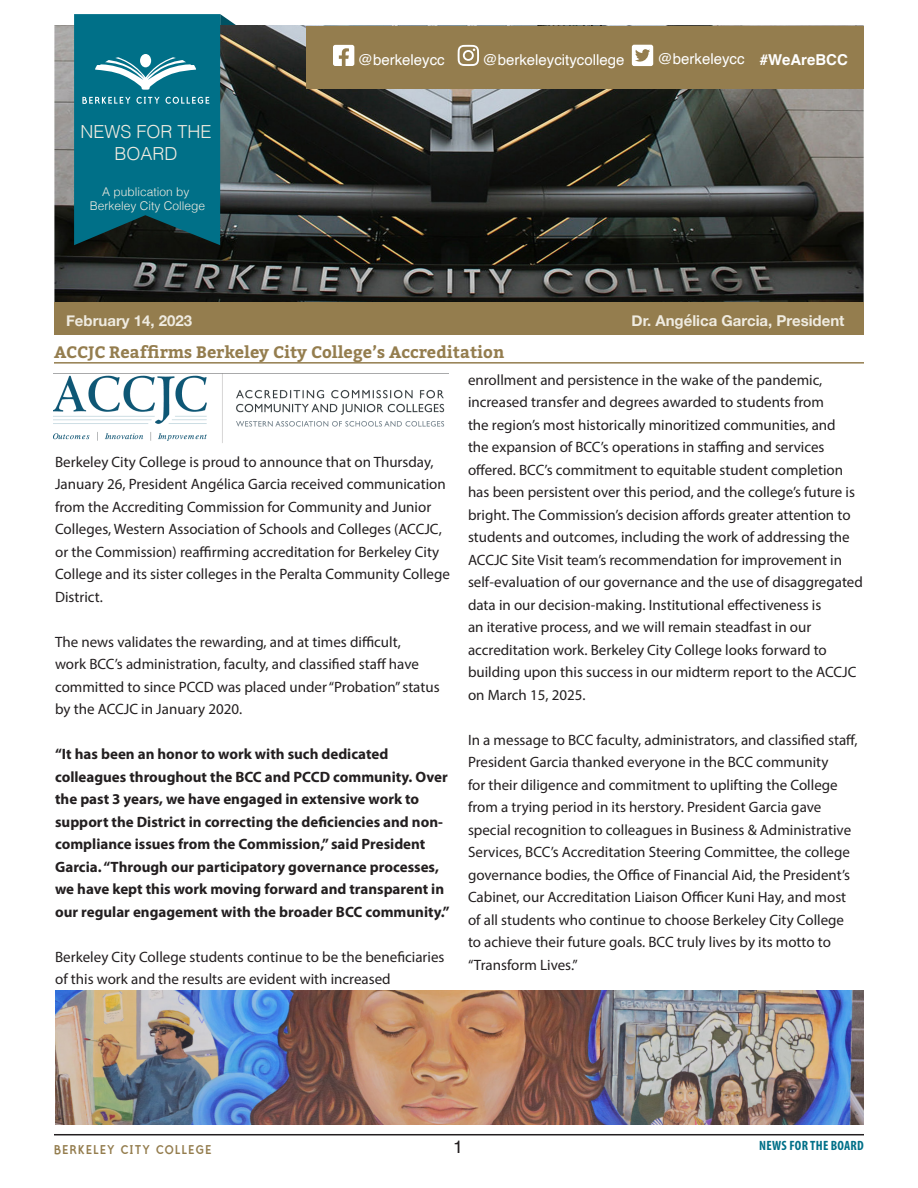
<style>
.page{position:relative;width:918px;height:1188px;background:#fff}
.page>*{position:absolute;margin:0;border:0;box-sizing:border-box;transform-origin:0 0}
.t1{font:300 18px/21.6px "Helvetica";color:#efebe0;text-align:center}
.t2{font:18px "Helvetica";color:#231f20}
.Sections{font:700 16.5px "Bitter";color:#947d4e}
.Body{font:15px/22.5px "Myriad Pro";color:#231f20}
.Body-2{font:700 15px/22.5px "Myriad Pro";color:#231f20}
.t3{font:15px "Helvetica";color:#fff}
.t4{font:700 15px "Helvetica Neue";color:#efebe0}
.t5{font:15px "Polymer Bold Caps";letter-spacing:.09em;color:#947d4e}
.t6{font:700 15px "Helvetica";color:#fff}
.t7{font:700 condensed 13.5px "Myriad Pro";letter-spacing:.02em;color:#007088}
.t8{font:300 12px "Helvetica";color:#efebe0}
</style>
<div class="page">
<hr style="left:54px;top:1134px;width:810px;height:1px;background:#231f20">
<img style="left:54px;top:26px;width:810px;height:277px">
<div style="left:306px;top:26px;width:558px;height:63px;background:#947d4e"></div>
<svg style="left:632px;top:45px;width:21px;height:21px"></svg>
<svg style="left:458px;top:45px;width:21px;height:21px"></svg>
<svg style="left:333px;top:45px;width:21px;height:21px"></svg>
<svg style="left:74px;top:14px;width:193px;height:231px;background:#1a6878"></svg>
<div style="left:54px;top:303px;width:810px;height:32px;background:#947d4e"></div>
<hr style="left:54px;top:362px;width:810px;height:2px;background:#947d4e">
<img style="left:54px;top:374px;width:391px;height:69px">
<img style="left:56px;top:990px;width:807px;height:135px">
<p class="t1" style="left:80px;top:120px;width:133px">NEWS FOR THE<br>BOARD</p>
<p class="t8" style="left:102px;top:181px;width:89px">A publication by</p>
<p class="t8" style="left:90px;top:196px;width:117px">Berkeley City College</p>
<p class="t3" style="left:358px;top:48px;width:88px">@berkeleycc</p>
<p class="t3" style="left:483px;top:48px;width:143px">@berkeleycitycollege</p>
<p class="t3" style="left:658px;top:48px;width:88px">@berkeleycc</p>
<p class="t6" style="left:760px;top:51px;width:90px">#WeAreBCC</p>
<p class="t4" style="left:66px;top:309px;width:128px">February 14, 2023</p>
<p class="t4" style="left:632px;top:309px;width:215px">Dr. Angélica Garcia, President</p>
<p class="Sections" style="left:54px;top:341px;width:452px">ACCJC Reaffirms Berkeley City College’s Accreditation</p>
<p class="Body" style="left:55px;top:450px;width:396px">Berkeley City College is proud to announce that on Thursday, January 26, President Angélica Garcia received communication from the Accrediting Commission for Community and Junior Colleges, Western Association of Schools and Colleges (ACCJC, or the Commission) reaffirming accreditation for Berkeley City College and its sister colleges in the Peralta Community College District.</p>
<p class="Body" style="left:55px;top:630px;width:386px">The news validates the rewarding, and at times difficult,<br>work BCC’s administration, faculty, and classified staff have committed to since PCCD was placed under “Probation” status by the ACCJC in January 2020.</p>
<p class="Body-2" style="left:55px;top:743px;width:396px">“It has been an honor to work with such dedicated colleagues throughout the BCC and PCCD community. Over the past 3 years, we have engaged in extensive work to support the District in correcting the deficiencies and non&shy;compliance issues from the Commission,” said President Garcia. “Through our participatory governance processes, we have kept this work moving forward and transparent in our regular engagement with the broader BCC community.”</p>
<p class="Body" style="left:55px;top:945px;width:391px">Berkeley City College students continue to be the beneficiaries of this work and the results are evident with increased</p>
<p class="Body" style="left:468px;top:368px;width:396px">enrollment and persistence in the wake of the pandemic, increased transfer and degrees awarded to students from<br>the region’s most historically minoritized communities, and<br>the expansion of BCC’s operations in staffing and services offered. BCC’s commitment to equitable student completion has been persistent over this period, and the college’s future is bright. The Commission’s decision affords greater attention to students and outcomes, including the work of addressing the ACCJC Site Visit team’s recommendation for improvement in self-evaluation of our governance and the use of disaggregated data in our decision-making. Institutional effectiveness is<br>an iterative process, and we will remain steadfast in our accreditation work. Berkeley City College looks forward to building upon this success in our midterm report to the ACCJC on March 15, 2025.</p>
<p class="Body" style="left:468px;top:728px;width:391px">In a message to BCC faculty, administrators, and classified staff, President Garcia thanked everyone in the BCC community<br>for their diligence and commitment to uplifting the College from a trying period in its herstory. President Garcia gave special recognition to colleagues in Business &amp; Administrative Services, BCC’s Accreditation Steering Committee, the college governance bodies, the Office of Financial Aid, the President’s Cabinet, our Accreditation Liaison Officer Kuni Hay, and most of all students who continue to choose Berkeley City College to achieve their future goals. BCC truly lives by its motto to “Transform Lives.”</p>
<p class="t5" style="left:54px;top:1140px;width:159px">BERKELEY CITY COLLEGE</p>
<p class="t2" style="left:453px;top:1133px;width:12px">1</p>
<p class="t7" style="left:759px;top:1137px;width:106px">NEWS FOR THE BOARD</p>
</div>
